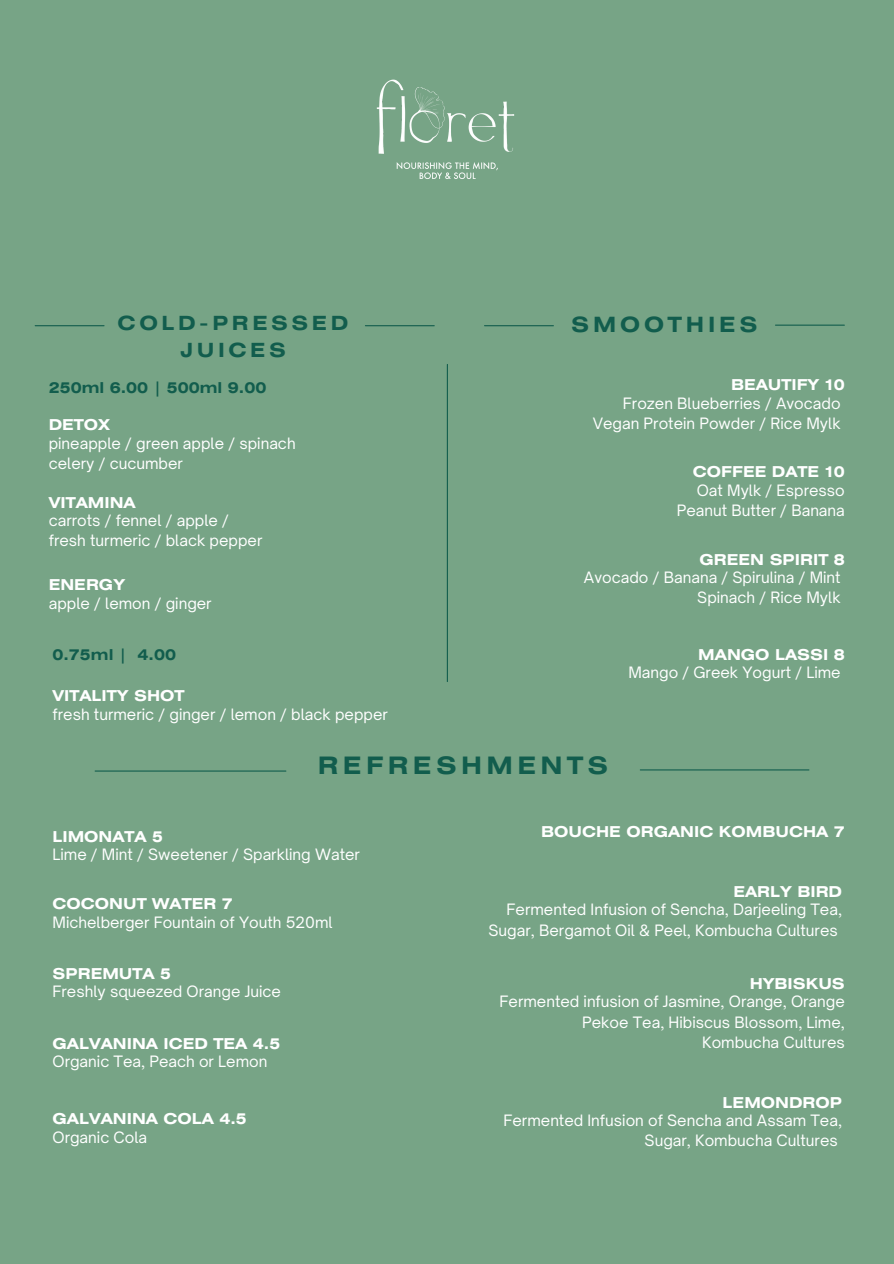
<style>
.page{position:relative;width:894px;height:1264px;background:#fff}
.page>*{position:absolute;margin:0;border:0;box-sizing:border-box;transform-origin:0 0}
.t1{font:700 24px "Helios Ext";letter-spacing:.185em;color:#125d4d}
.t2{font:700 21px "Helios Ext";letter-spacing:.185em;color:#125d4d}
.t3{font:700 19.5px/27px "Helios Ext";letter-spacing:.185em;color:#125d4d;text-align:center}
.t4{font:15px/20.2px "Open Sauce One";color:#fff;text-align:right}
.t5{font:700 15px "Helios Ext";color:#fff}
.t6{font:700 15px "Helios Ext";color:#125d4d}
</style>
<div class="page">
<div style="left:0;top:0;width:893px;height:1263px;background:#77a486"></div>
<hr style="left:35px;top:325px;width:69px;height:1px;background:#125d4d">
<hr style="left:365px;top:325px;width:69px;height:1px;background:#125d4d">
<hr style="left:484px;top:325px;width:69px;height:1px;background:#125d4d">
<hr style="left:446px;top:364px;width:2px;height:317px;background:#125d4d">
<hr style="left:775px;top:324px;width:69px;height:2px;background:#125d4d">
<hr style="left:95px;top:770px;width:191px;height:1px;background:#125d4d">
<hr style="left:640px;top:769px;width:168px;height:1px;background:#125d4d">
<img style="left:376px;top:79px;width:139px;height:100px">
<p class="t3" style="left:118px;top:311px;width:232px">COLD-PRESSED<br>JUICES</p>
<h2 class="t2" style="left:571px;top:317px;width:188px">SMOOTHIES</h2>
<p class="t6" style="left:49px;top:382px;width:219px">250ml 6.00 | 500ml 9.00</p>
<h4 class="t5" style="left:49px;top:419px;width:63px">DETOX</h4>
<h3 class="t4" style="left:49px;top:433px;width:248px">pineapple / green apple / spinach</h3>
<p class="t4" style="left:49px;top:453px;width:136px">celery / cucumber</p>
<p class="t5" style="left:49px;top:497px;width:88px">VITAMINA</p>
<h3 class="t4" style="left:49px;top:510px;width:182px">carrots / fennel / apple /</h3>
<p class="t4" style="left:49px;top:530px;width:215px">fresh turmeric / black pepper</p>
<h3 class="t5" style="left:49px;top:579px;width:78px">ENERGY</h3>
<p class="t4" style="left:49px;top:592px;width:164px">apple / lemon / ginger</p>
<p class="t6" style="left:52px;top:648px;width:125px">0.75ml | 4.00</p>
<h3 class="t5" style="left:730px;top:379px;width:115px">BEAUTIFY 10</h3>
<p class="t4" style="left:622px;top:393px;width:219px">Frozen Blueberries / Avocado</p>
<h1 class="t4" style="left:592px;top:413px;width:249px">Vegan Protein Powder / Rice Mylk</h1>
<h3 class="t5" style="left:692px;top:466px;width:153px">COFFEE DATE 10</h3>
<p class="t4" style="left:696px;top:480px;width:150px">Oat Mylk / Espresso</p>
<h3 class="t4" style="left:676px;top:500px;width:170px">Peanut Butter / Banana</h3>
<h3 class="t5" style="left:699px;top:553px;width:147px">GREEN SPIRIT 8</h3>
<h3 class="t4" style="left:583px;top:567px;width:258px">Avocado / Banana / Spirulina / Mint</h3>
<p class="t4" style="left:697px;top:587px;width:145px">Spinach / Rice Mylk</p>
<h3 class="t5" style="left:698px;top:648px;width:148px">MANGO LASSI 8</h3>
<p class="t4" style="left:628px;top:662px;width:214px">Mango / Greek Yogurt / Lime</p>
<h3 class="t5" style="left:52px;top:690px;width:133px">VITALITY SHOT</h3>
<p class="t4" style="left:52px;top:703px;width:337px">fresh turmeric / ginger / lemon / black pepper</p>
<p class="t1" style="left:318px;top:756px;width:292px">REFRESHMENTS</p>
<h3 class="t5" style="left:52px;top:830px;width:112px">LIMONATA 5</h3>
<p class="t4" style="left:52px;top:844px;width:309px">Lime / Mint / Sweetener / Sparkling Water</p>
<p class="t5" style="left:52px;top:898px;width:182px">COCONUT WATER 7</p>
<h3 class="t4" style="left:52px;top:911px;width:281px">Michelberger Fountain of Youth 520ml</h3>
<p class="t5" style="left:52px;top:968px;width:120px">SPREMUTA 5</p>
<h4 class="t4" style="left:52px;top:981px;width:230px">Freshly squeezed Orange Juice</h4>
<h3 class="t5" style="left:52px;top:1037px;width:229px">GALVANINA ICED TEA 4.5</h3>
<p class="t4" style="left:52px;top:1051px;width:216px">Organic Tea, Peach or Lemon</p>
<h2 class="t5" style="left:52px;top:1113px;width:196px">GALVANINA COLA 4.5</h2>
<h3 class="t4" style="left:52px;top:1126px;width:96px">Organic Cola</h3>
<h3 class="t5" style="left:541px;top:826px;width:305px">BOUCHE ORGANIC KOMBUCHA 7</h3>
<p class="t5" style="left:733px;top:886px;width:110px">EARLY BIRD</p>
<p class="t4" style="left:488px;top:899px;width:355px">Fermented Infusion of Sencha, Darjeeling Tea,<br>Sugar, Bergamot Oil &amp; Peel, Kombucha Cultures</p>
<p class="t5" style="left:749px;top:977px;width:97px">HYBISKUS</p>
<p class="t4" style="left:499px;top:991px;width:347px">Fermented infusion of Jasmine, Orange, Orange<br>Pekoe Tea, Hibiscus Blossom, Lime,</p>
<h3 class="t4" style="left:702px;top:1031px;width:144px">Kombucha Cultures</h3>
<p class="t5" style="left:722px;top:1096px;width:121px">LEMONDROP</p>
<p class="t4" style="left:503px;top:1110px;width:340px">Fermented Infusion of Sencha and Assam Tea,<br>Sugar, Kombucha Cultures</p>
</div>
